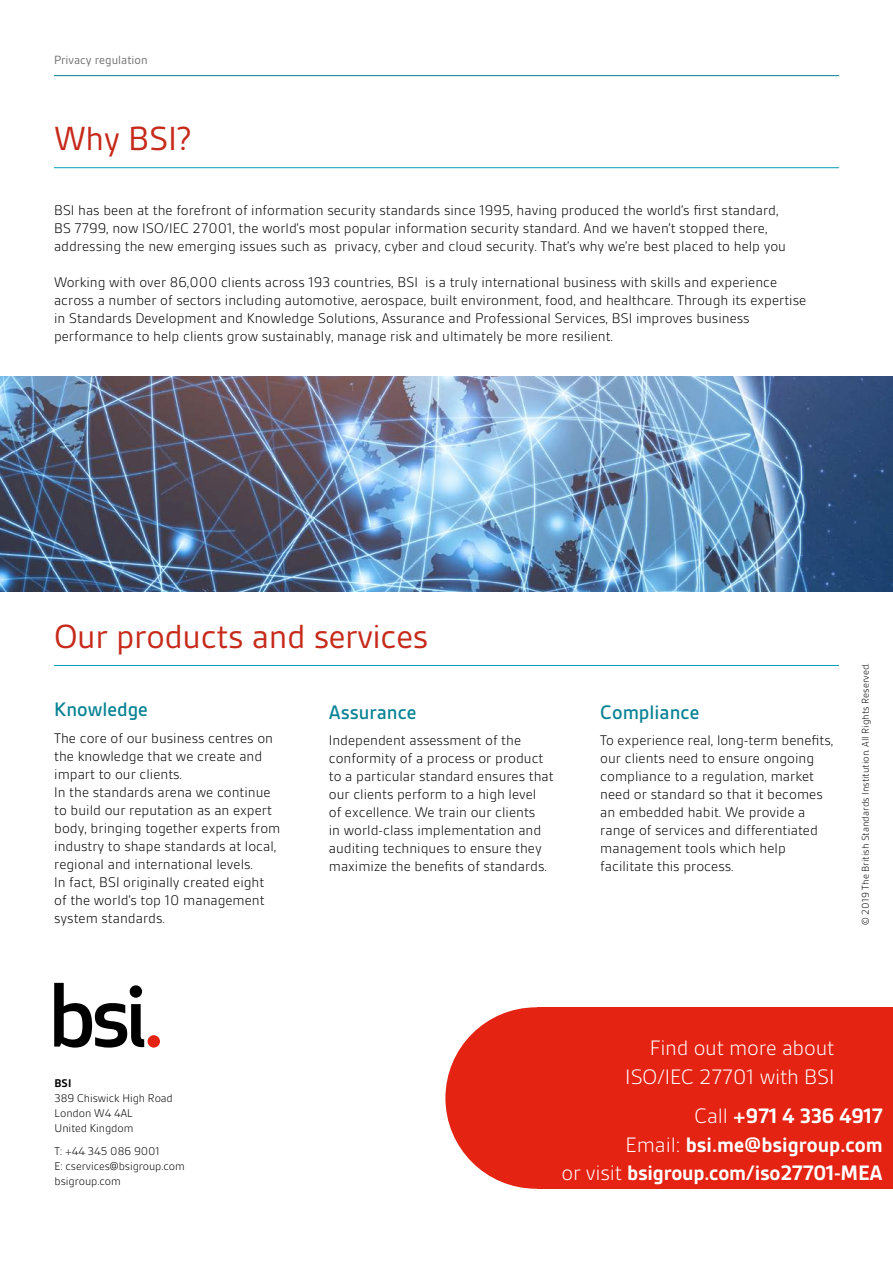
<style>
.page{position:relative;width:893px;height:1263px;background:#fff}
.page>*{position:absolute;margin:0;border:0;box-sizing:border-box;transform-origin:0 0}
.t1{font:36px "BSI Gesta";letter-spacing:-.01em;color:#c62a1b}
.t2{font:700 22.5px/28.5px "BSI Gesta";letter-spacing:-.01em;color:#fff;text-align:right}
.t3{font:300 22.5px/28.5px "BSI Gesta";letter-spacing:-.01em;color:#fff;text-align:right}
.t4{font:500 21px "BSI Gesta";color:#078294}
.t5{font:300 15px/18px "BSI Gesta";color:#000}
.t6{font:12.75px "BSI Gesta";color:#706f6f}
.t7{font:300 12px/15px "BSI Gesta";letter-spacing:-.005em;color:#000}
.t8{font:700 12px "BSI Gesta";color:#000}
.t9{font:300 10.5px "BSI Gesta";color:#000}
.s1{font-weight:300}
</style>
<div class="page">
<img style="left:0;top:376px;width:893px;height:215px">
<hr style="left:54px;top:665px;width:785px;height:1px;background:#009eb5">
<hr style="left:54px;top:167px;width:785px;height:1px;background:#009eb5">
<div style="left:538px;top:1007px;width:355px;height:182px;background:#e42313"></div>
<div style="left:445px;top:1007px;width:182px;height:182px;background:#e42313;border-radius:50%"></div>
<hr style="left:54px;top:75px;width:785px;height:1px;background:#007f92">
<svg style="left:54px;top:983px;width:90px;height:64px"></svg>
<div style="left:148px;top:1035px;width:12px;height:12px;background:#e42313;border-radius:50%"></div>
<p class="t6" style="left:54px;top:53px;width:95px">Privacy regulation</p>
<h1 class="t1" style="left:54px;top:120px;width:139px">Why BSI?</h1>
<p class="t5" style="left:54px;top:201px;width:734px">BSI has been at the forefront of information security standards since 1995, having produced the world’s first standard,<br>BS 7799, now ISO/IEC 27001, the world’s most popular information security standard. And we haven’t stopped there, addressing the new emerging issues such as privacy, cyber and cloud security. That’s why we’re best placed to help you</p>
<p class="t5" style="left:54px;top:273px;width:754px">Working with over 86,000 clients across 193 countries, BSI is a truly international business with skills and experience across a number of sectors including automotive, aerospace, built environment, food, and healthcare. Through its expertise in Standards Development and Knowledge Solutions, Assurance and Professional Services, BSI improves business performance to help clients grow sustainably, manage risk and ultimately be more resilient.</p>
<h1 class="t1" style="left:54px;top:618px;width:376px">Our products and services</h1>
<h3 class="t4" style="left:54px;top:699px;width:95px">Knowledge</h3>
<p class="t5" style="left:54px;top:729px;width:228px">The core of our business centres on the knowledge that we create and impart to our clients.<br>In the standards arena we continue to build our reputation as an expert body, bringing together experts from industry to shape standards at local, regional and international levels.<br>In fact, BSI originally created eight of the world’s top 10 management system standards.</p>
<h3 class="t4" style="left:329px;top:701px;width:89px">Assurance</h3>
<p class="t5" style="left:329px;top:732px;width:226px">Independent assessment of the conformity of a process or product to a particular standard ensures that our clients perform to a high level<br>of excellence. We train our clients<br>in world-class implementation and auditing techniques to ensure they maximize the benefits of standards.</p>
<h3 class="t4" style="left:600px;top:701px;width:101px">Compliance</h3>
<p class="t5" style="left:600px;top:732px;width:234px">To experience real, long-term benefits, our clients need to ensure ongoing compliance to a regulation, market need or standard so that it becomes an embedded habit. We provide a range of services and differentiated management tools which help facilitate this process.</p>
<p class="t9" style="left:860px;top:925px;width:263px;rotate:-90deg">© 2019 The British Standards Institution. All Rights Reserved.</p>
<p class="t8" style="left:55px;top:1077px;width:18px">BSI</p>
<p class="t7" style="left:55px;top:1090px;width:120px">389 Chiswick High Road<br>London W4 4AL<br>United Kingdom</p>
<p class="t7" style="left:55px;top:1144px;width:132px">T: +44 345 086 9001<br>E: cservices@bsigroup.com bsigroup.com</p>
<h2 class="t3" style="left:625px;top:1034px;width:211px">Find out more about<br>ISO/IEC 27701 with BSI</h2>
<h2 class="t2" style="left:561px;top:1102px;width:323px"><span class="s1">Call</span> +971 4 336 4917<br><span class="s1">Email:</span> bsi.me@bsigroup.com<br><span class="s1">or visit</span> bsigroup.com/iso27701-MEA</h2>
</div>
